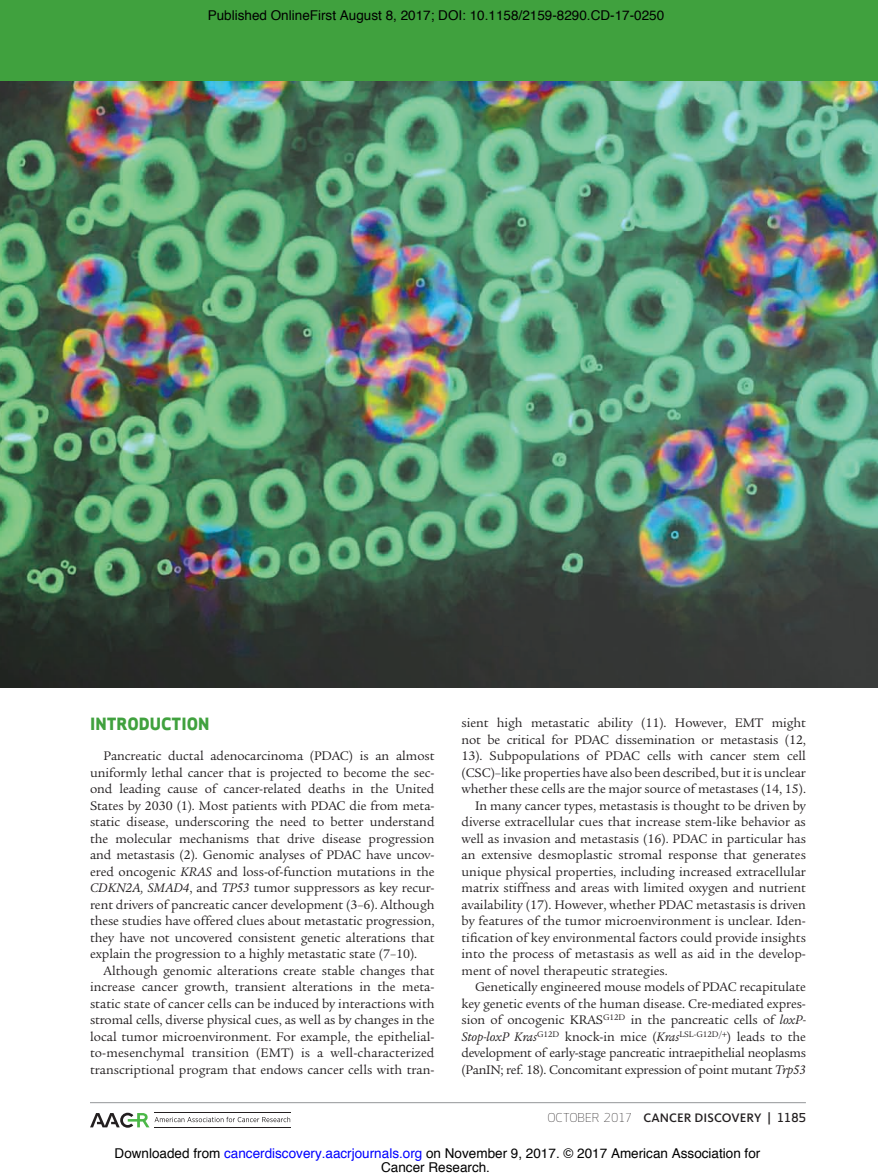
<style>
.page{position:relative;width:878px;height:1175px;background:#fff}
.page>*{position:absolute;margin:0;border:0;box-sizing:border-box;transform-origin:0 0}
.t1{font:800 16.5px "Apex Sans";color:#40a13e}
.t2{font:13.5px/16.5px "Legacy Serif Std";letter-spacing:-.005em;color:#231f20;text-align:justify}
.t3{font:13.5px "Helvetica";color:#000}
.t4{font:500 12.75px "Kievit OT";letter-spacing:.01em;color:#231f20}
.s1{font-style:italic}
.s2{font-family:"Apex Sans";font-weight:300;font-size:12px}
.s3{font-family:"Apex Sans";font-size:12px}
.s4{color:#00f}
</style>
<div class="page">
<hr style="left:90px;top:1102px;width:715px;height:1px;background:#939598">
<svg style="left:90px;top:1112px;width:200px;height:15px"></svg>
<hr style="left:154px;top:1112px;width:136px;height:1px;background:#231f20">
<hr style="left:154px;top:1127px;width:136px;height:1px;background:#231f20">
<img style="left:0;top:81px;width:878px;height:606px">
<div style="left:0;top:0;width:878px;height:81px;background:#40a13e"></div>
<p class="t3" style="left:208px;top:9px;width:458px">Published OnlineFirst August 8, 2017; DOI: 10.1158/2159-8290.CD-17-0250</p>
<p class="t1" style="left:90px;top:713px;width:121px">INTRODUCTION</p>
<p class="t2" style="left:90px;top:747px;width:346px;text-indent:14px">Pancreatic ductal adenocarcinoma (PDAC) is an almost uniformly lethal cancer that is projected to become the sec&shy;ond leading cause of cancer-related deaths in the United States by 2030 (1). Most patients with PDAC die from meta&shy;static disease, underscoring the need to better understand the molecular mechanisms that drive disease progression and metastasis (2). Genomic analyses of PDAC have uncov&shy;ered oncogenic <span class="s1">KRAS</span> and loss-of-function mutations in the <span class="s1">CDKN2A, SMAD4</span>, and <span class="s1">TP53</span> tumor suppressors as key recur&shy;rent drivers of pancreatic cancer development (3–6). Although these studies have offered clues about metastatic progression, they have not uncovered consistent genetic alterations that explain the progression to a highly metastatic state (7–10).</p>
<p class="t2" style="left:90px;top:962px;width:346px;text-indent:14px">Although genomic alterations create stable changes that increase cancer growth, transient alterations in the meta&shy;static state of cancer cells can be induced by interactions with stromal cells, diverse physical cues, as well as by changes in the local tumor microenvironment. For example, the epithelial&shy;to-mesenchymal transition (EMT) is a well-characterized transcriptional program that endows cancer cells with tran-</p>
<p class="t2" style="left:461px;top:715px;width:346px">sient high metastatic ability (11). However, EMT might</p>
<p class="t2" style="left:461px;top:731px;width:346px">not be critical for PDAC dissemination or metastasis (12,</p>
<p class="t2" style="left:461px;top:748px;width:346px">13). Subpopulations of PDAC cells with cancer stem cell</p>
<p class="t2" style="left:461px;top:764px;width:346px">(CSC)–like properties have also been described, but it is unclear</p>
<p class="t2" style="left:461px;top:781px;width:346px">whether these cells are the major source of metastases (14, 15).</p>
<p class="t2" style="left:475px;top:797px;width:332px">In many cancer types, metastasis is thought to be driven by</p>
<p class="t2" style="left:461px;top:814px;width:346px">diverse extracellular cues that increase stem-like behavior as</p>
<p class="t2" style="left:461px;top:830px;width:346px">well as invasion and metastasis (16). PDAC in particular has</p>
<p class="t2" style="left:461px;top:847px;width:346px">an extensive desmoplastic stromal response that generates</p>
<p class="t2" style="left:461px;top:863px;width:346px">unique physical properties, including increased extracellular</p>
<p class="t2" style="left:461px;top:880px;width:346px">matrix stiffness and areas with limited oxygen and nutrient</p>
<p class="t2" style="left:461px;top:896px;width:346px">availability (17). However, whether PDAC metastasis is driven</p>
<p class="t2" style="left:461px;top:913px;width:346px">by features of the tumor microenvironment is unclear. Iden-</p>
<p class="t2" style="left:461px;top:929px;width:346px">tification of key environmental factors could provide insights</p>
<p class="t2" style="left:461px;top:946px;width:346px">into the process of metastasis as well as aid in the develop-</p>
<p class="t2" style="left:461px;top:962px;width:208px">ment of novel therapeutic strategies.</p>
<p class="t2" style="left:475px;top:979px;width:332px">Genetically engineered mouse models of PDAC recapitulate</p>
<p class="t2" style="left:461px;top:995px;width:346px">key genetic events of the human disease. Cre-mediated expres-</p>
<p class="t2" style="left:461px;top:1012px;width:346px">sion of oncogenic KRAS<sup>G12D</sup> in the pancreatic cells of <span class="s1">loxP-</span></p>
<p class="t2" style="left:461px;top:1028px;width:346px"><span class="s1">Stop-loxP Kras</span><sup>G12D</sup> knock-in mice (<span class="s1">Kras</span><sup>LSL-G12D/</sup> ) leads to the</p>
<p class="t2" style="left:461px;top:1045px;width:346px">development of early-stage pancreatic intraepithelial neoplasms</p>
<p class="t2" style="left:461px;top:1061px;width:346px">(PanIN; ref. 18). Concomitant expression of point mutant <span class="s1">Trp53</span></p>
<p class="t4" style="left:547px;top:1109px;width:260px"><span class="s2">OCTOBER 2017</span> CANCER DISCOVERY <span class="s3">| 1185</span></p>
<p class="t3" style="left:115px;top:1148px;width:647px">Downloaded from <span class="s4">cancerdiscovery.aacrjournals.org</span> on November 9, 2017. © 2017 American Association for</p>
<p class="t3" style="left:381px;top:1161px;width:110px">Cancer Research.</p>
</div>
